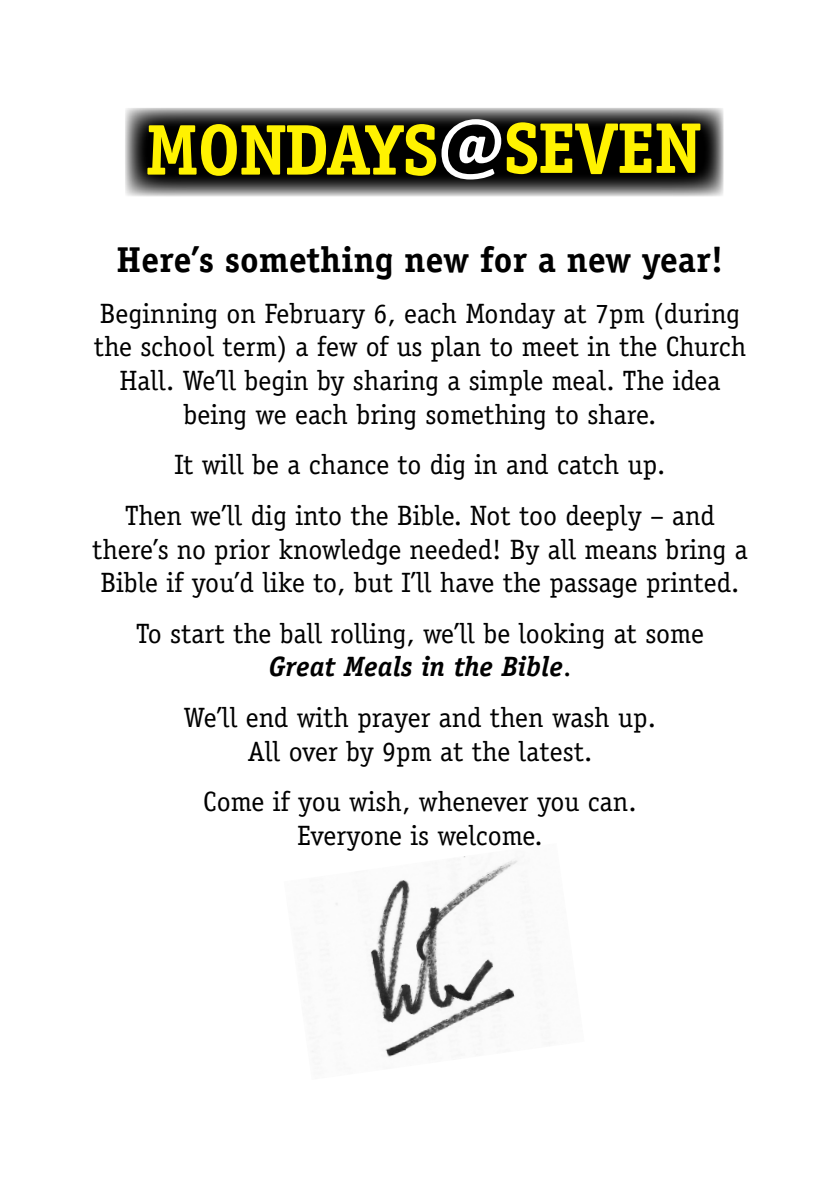
<style>
.page{position:relative;width:840px;height:1191px;background:#fff}
.page>*{position:absolute;margin:0;border:0;box-sizing:border-box;transform-origin:0 0}
.t1{font:700 72px "Officina Serif";letter-spacing:-.025em;color:#fff200}
.t2{font:700 36px "Officina Serif";color:#000}
.t3{font:28px/33.6px "Officina Serif";color:#000;text-align:center}
.s1{color:#fff}
.s2{font-weight:700;font-style:italic}
</style>
<div class="page">
<svg style="left:127px;top:110px;width:594px;height:85px;background:#242424"></svg>
<img style="left:312px;top:856px;width:206px;height:201px">
<h1 class="t1" style="left:145px;top:105px;width:558px">MONDAYS<span class="s1">@</span>SEVEN</h1>
<p class="t2" style="left:116px;top:237px;width:608px">Here’s something new for a new year!</p>
<p class="t3" style="left:94px;top:296px;width:653px">Beginning on February 6, each Monday at 7pm (during the school term) a few of us plan to meet in the Church Hall. We’ll begin by sharing a simple meal. The idea being we each bring something to share.</p>
<p class="t3" style="left:125px;top:439px;width:591px;line-height:50.6px">It will be a chance to dig in and catch up.<br>Then we’ll dig into the Bible. Not too deeply – and</p>
<p class="t3" style="left:92px;top:532px;width:656px;text-align:left">there’s no prior knowledge needed! By all means bring a<br>Bible if you’d like to, but I’ll have the passage printed.</p>
<p class="t3" style="left:136px;top:616px;width:569px">To start the ball rolling, we’ll be looking at some<br><span class="s2">Great Meals in the Bible</span>.</p>
<p class="t3" style="left:184px;top:700px;width:473px">We’ll end with prayer and then wash up.<br>All over by 9pm at the latest.</p>
<p class="t3" style="left:203px;top:785px;width:435px">Come if you wish, whenever you can.<br>Everyone is welcome.</p>
</div>
